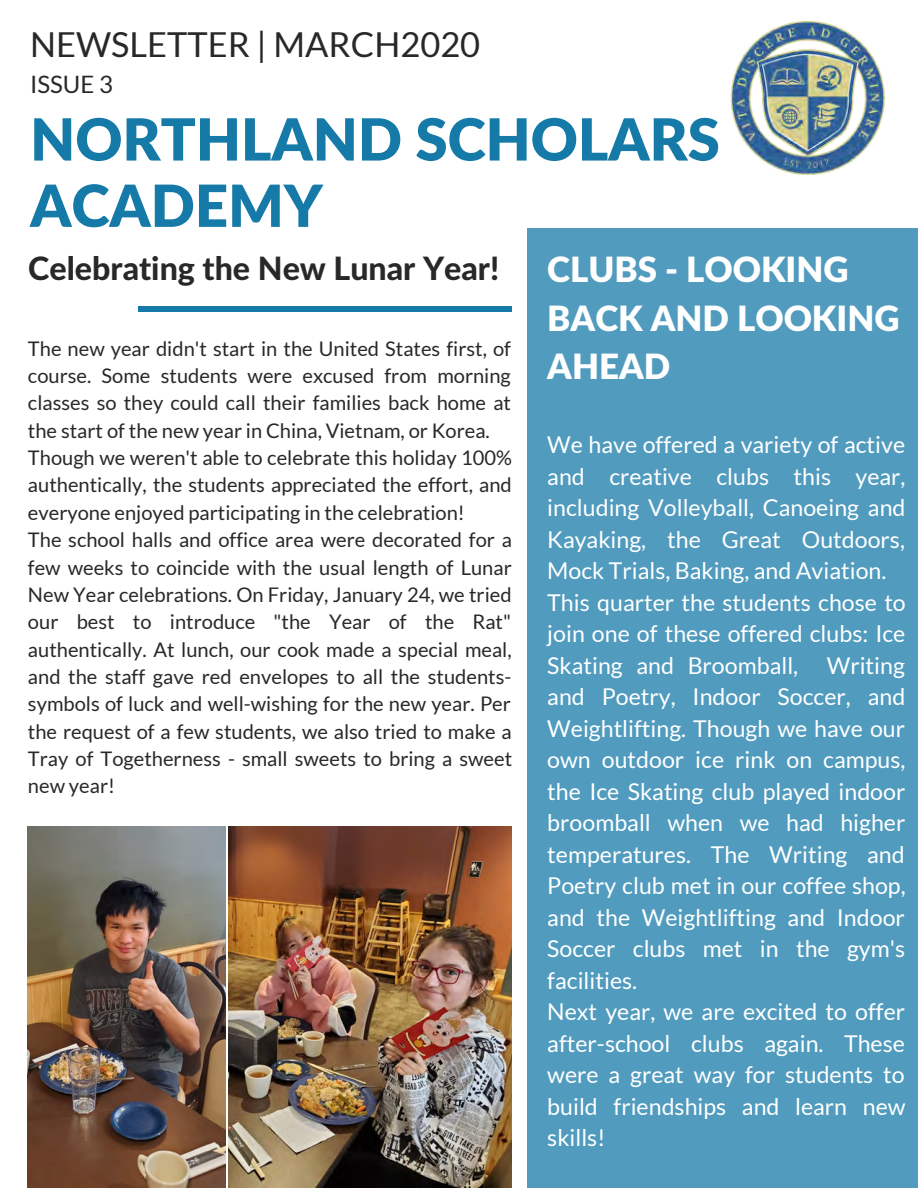
<style>
.page{position:relative;width:918px;height:1188px;background:#fff}
.page>*{position:absolute;margin:0;border:0;box-sizing:border-box;transform-origin:0 0}
.t1{font:900 58.05px/66.3px "Lato Latin";color:#157aa8}
.t2{font:900 34.8px/48.6px "Lato Latin";color:#fff}
.t3{font:34.35px "Lato";color:#282828}
.t4{font:800 32.25px "Lato Latin";color:#282828}
.t5{font:24px "Lato";color:#282828}
.t6{font:23.1px/31.5px "Lato";color:#fff}
.t7{font:20.1px/27.3px "Lato";color:#282828}
</style>
<div class="page">
<img style="left:731px;top:21px;width:154px;height:154px">
<div style="left:528px;top:228px;width:390px;height:960px;background:#509bbe"></div>
<div style="left:138px;top:306px;width:374px;height:6px;background:#157aa8"></div>
<img style="left:228px;top:827px;width:284px;height:361px">
<img style="left:28px;top:827px;width:198px;height:361px">
<h3 class="t3" style="left:30px;top:25px;width:452px">NEWSLETTER | MARCH2020</h3>
<p class="t5" style="left:30px;top:71px;width:84px">ISSUE 3</p>
<h1 class="t1" style="left:30px;top:105px;width:691px">NORTHLAND SCHOLARS<br>ACADEMY</h1>
<h3 class="t4" style="left:28px;top:248px;width:473px">Celebrating the New Lunar Year!</h3>
<p class="t7" style="left:28px;top:335px;width:486px">The new year didn't start in the United States first, of course. Some students were excused from morning classes so they could call their families back home at the start of the new year in China, Vietnam, or Korea.<br>Though we weren't able to celebrate this holiday 100% authentically, the students appreciated the effort, and everyone enjoyed participating in the celebration!<br>The school halls and office area were decorated for a few weeks to coincide with the usual length of Lunar New Year celebrations. On Friday, January 24, we tried our best to introduce "the Year of the Rat" authentically. At lunch, our cook made a special meal, and the staff gave red envelopes to all the students&shy;symbols of luck and well-wishing for the new year. Per the request of a few students, we also tried to make a Tray of Togetherness - small sweets to bring a sweet new year!</p>
<h2 class="t2" style="left:547px;top:244px;width:354px">CLUBS - LOOKING<br>BACK AND LOOKING<br>AHEAD</h2>
<p class="t6" style="left:547px;top:429px;width:360px">We have offered a variety of active and creative clubs this year, including Volleyball, Canoeing and<br>Kayaking, the Great Outdoors,<br>Mock Trials, Baking, and Aviation.<br>This quarter the students chose to join one of these offered clubs: Ice<br>Skating and Broomball, Writing and Poetry, Indoor Soccer, and<br>Weightlifting. Though we have our own outdoor ice rink on campus, the Ice Skating club played indoor broomball when we had higher temperatures. The Writing and<br>Poetry club met in our coffee shop, and the Weightlifting and Indoor<br>Soccer clubs met in the gym's facilities.<br>Next year, we are excited to offer after-school clubs again. These were a great way for students to build friendships and learn new skills!</p>
</div>
